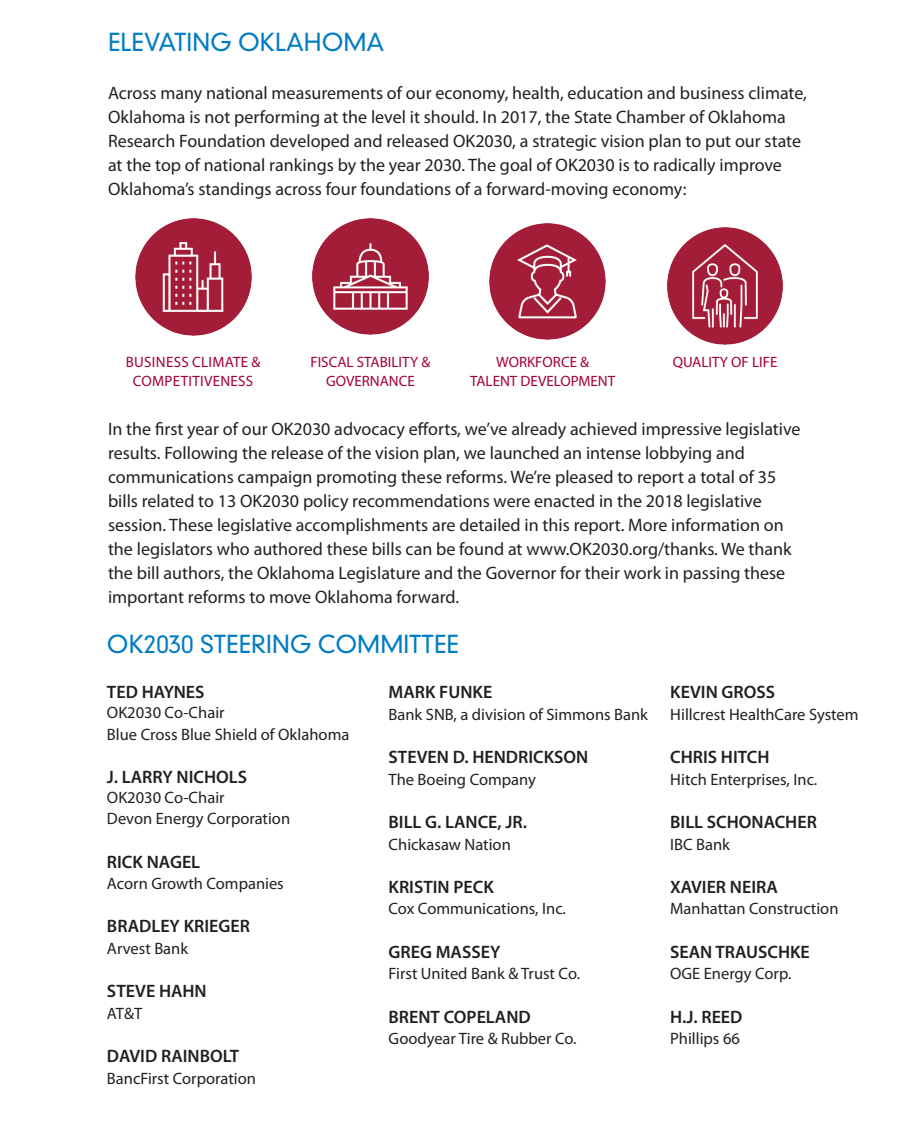
<style>
.page{position:relative;width:918px;height:1121px;background:#fff}
.page>*{position:absolute;margin:0;border:0;box-sizing:border-box;transform-origin:0 0}
.Body_Text{font:300 24px "DIN Neuzeit Grotesk Std";color:#007cc2}
.Body_Text-2{font:18px/24px "Myriad Pro";color:#231f20}
.t1{font:600 18px "Myriad Pro";color:#231f20}
.t2{font:16.5px "Myriad Pro";color:#231f20}
.Body_Text-3{font:15px "Myriad Pro";color:#a40133}
.Body_Text-4{font:15px "Myriad Pro";letter-spacing:.02em;color:#a40133}
</style>
<div class="page">
<img style="left:135px;top:219px;width:116px;height:116px">
<img style="left:312px;top:218px;width:116px;height:117px">
<img style="left:490px;top:223px;width:116px;height:116px">
<img style="left:667px;top:228px;width:116px;height:116px">
<p class="Body_Text" style="left:108px;top:28px;width:278px">ELEVATING OKLAHOMA</p>
<p class="Body_Text-2" style="left:108px;top:81px;width:701px">Across many national measurements of our economy, health, education and business climate, Oklahoma is not performing at the level it should. In 2017, the State Chamber of Oklahoma Research Foundation developed and released OK2030, a strategic vision plan to put our state at the top of national rankings by the year 2030. The goal of OK2030 is to radically improve Oklahoma’s standings across four foundations of a forward-moving economy:</p>
<p class="Body_Text-4" style="left:126px;top:353px;width:136px">BUSINESS CLIMATE &amp;</p>
<p class="Body_Text-4" style="left:133px;top:371px;width:122px">COMPETITIVENESS</p>
<p class="Body_Text-3" style="left:310px;top:353px;width:122px">FISCAL STABILITY &amp;</p>
<p class="Body_Text-3" style="left:326px;top:371px;width:90px">GOVERNANCE</p>
<p class="Body_Text-3" style="left:496px;top:353px;width:95px">WORKFORCE &amp;</p>
<p class="Body_Text-3" style="left:673px;top:353px;width:106px">QUALITY OF LIFE</p>
<p class="Body_Text-3" style="left:470px;top:371px;width:147px">TALENT DEVELOPMENT</p>
<p class="Body_Text-2" style="left:108px;top:417px;width:694px">In the first year of our OK2030 advocacy efforts, we’ve already achieved impressive legislative results. Following the release of the vision plan, we launched an intense lobbying and communications campaign promoting these reforms. We’re pleased to report a total of 35 bills related to 13 OK2030 policy recommendations were enacted in the 2018 legislative session. These legislative accomplishments are detailed in this report. More information on the legislators who authored these bills can be found at www.OK2030.org/thanks. We thank the bill authors, the Oklahoma Legislature and the Governor for their work in passing these important reforms to move Oklahoma forward.</p>
<p class="Body_Text" style="left:107px;top:630px;width:354px">OK2030 STEERING COMMITTEE</p>
<p class="t1" style="left:107px;top:681px;width:99px">TED HAYNES</p>
<p class="t2" style="left:107px;top:702px;width:119px">OK2030 Co-Chair</p>
<p class="t2" style="left:107px;top:724px;width:244px">Blue Cross Blue Shield of Oklahoma</p>
<p class="t1" style="left:107px;top:765px;width:142px">J. LARRY NICHOLS</p>
<p class="t2" style="left:107px;top:787px;width:119px">OK2030 Co-Chair</p>
<p class="t2" style="left:107px;top:808px;width:185px">Devon Energy Corporation</p>
<p class="t1" style="left:107px;top:850px;width:95px">RICK NAGEL</p>
<p class="t2" style="left:107px;top:873px;width:178px">Acorn Growth Companies</p>
<p class="t1" style="left:107px;top:915px;width:144px">BRADLEY KRIEGER</p>
<p class="t2" style="left:107px;top:938px;width:83px">Arvest Bank</p>
<p class="t1" style="left:107px;top:979px;width:101px">STEVE HAHN</p>
<p class="t2" style="left:107px;top:1003px;width:37px">AT&amp;T</p>
<p class="t1" style="left:107px;top:1044px;width:134px">DAVID RAINBOLT</p>
<p class="t2" style="left:107px;top:1068px;width:150px">BancFirst Corporation</p>
<p class="t1" style="left:389px;top:681px;width:105px">MARK FUNKE</p>
<p class="t2" style="left:389px;top:704px;width:261px">Bank SNB, a division of Simmons Bank</p>
<p class="t1" style="left:389px;top:745px;width:201px">STEVEN D. HENDRICKSON</p>
<p class="t2" style="left:389px;top:769px;width:149px">The Boeing Company</p>
<p class="t1" style="left:389px;top:810px;width:140px">BILL G. LANCE, JR.</p>
<p class="t2" style="left:389px;top:834px;width:124px">Chickasaw Nation</p>
<p class="t1" style="left:389px;top:875px;width:107px">KRISTIN PECK</p>
<p class="t2" style="left:389px;top:898px;width:179px">Cox Communications, Inc.</p>
<p class="t1" style="left:389px;top:940px;width:113px">GREG MASSEY</p>
<p class="t2" style="left:389px;top:963px;width:193px">First United Bank &amp; Trust Co.</p>
<p class="t1" style="left:389px;top:1005px;width:144px">BRENT COPELAND</p>
<p class="t2" style="left:389px;top:1028px;width:189px">Goodyear Tire &amp; Rubber Co.</p>
<p class="t1" style="left:670px;top:681px;width:106px">KEVIN GROSS</p>
<p class="t2" style="left:670px;top:704px;width:190px">Hillcrest HealthCare System</p>
<p class="t1" style="left:670px;top:745px;width:101px">CHRIS HITCH</p>
<p class="t2" style="left:670px;top:769px;width:149px">Hitch Enterprises, Inc.</p>
<p class="t1" style="left:670px;top:810px;width:148px">BILL SCHONACHER</p>
<p class="t2" style="left:670px;top:834px;width:61px">IBC Bank</p>
<p class="t1" style="left:670px;top:875px;width:109px">XAVIER NEIRA</p>
<p class="t2" style="left:670px;top:898px;width:170px">Manhattan Construction</p>
<p class="t1" style="left:670px;top:940px;width:141px">SEAN TRAUSCHKE</p>
<p class="t2" style="left:670px;top:963px;width:123px">OGE Energy Corp.</p>
<p class="t1" style="left:670px;top:1005px;width:74px">H.J. REED</p>
<p class="t2" style="left:670px;top:1028px;width:71px">Phillips 66</p>
</div>
